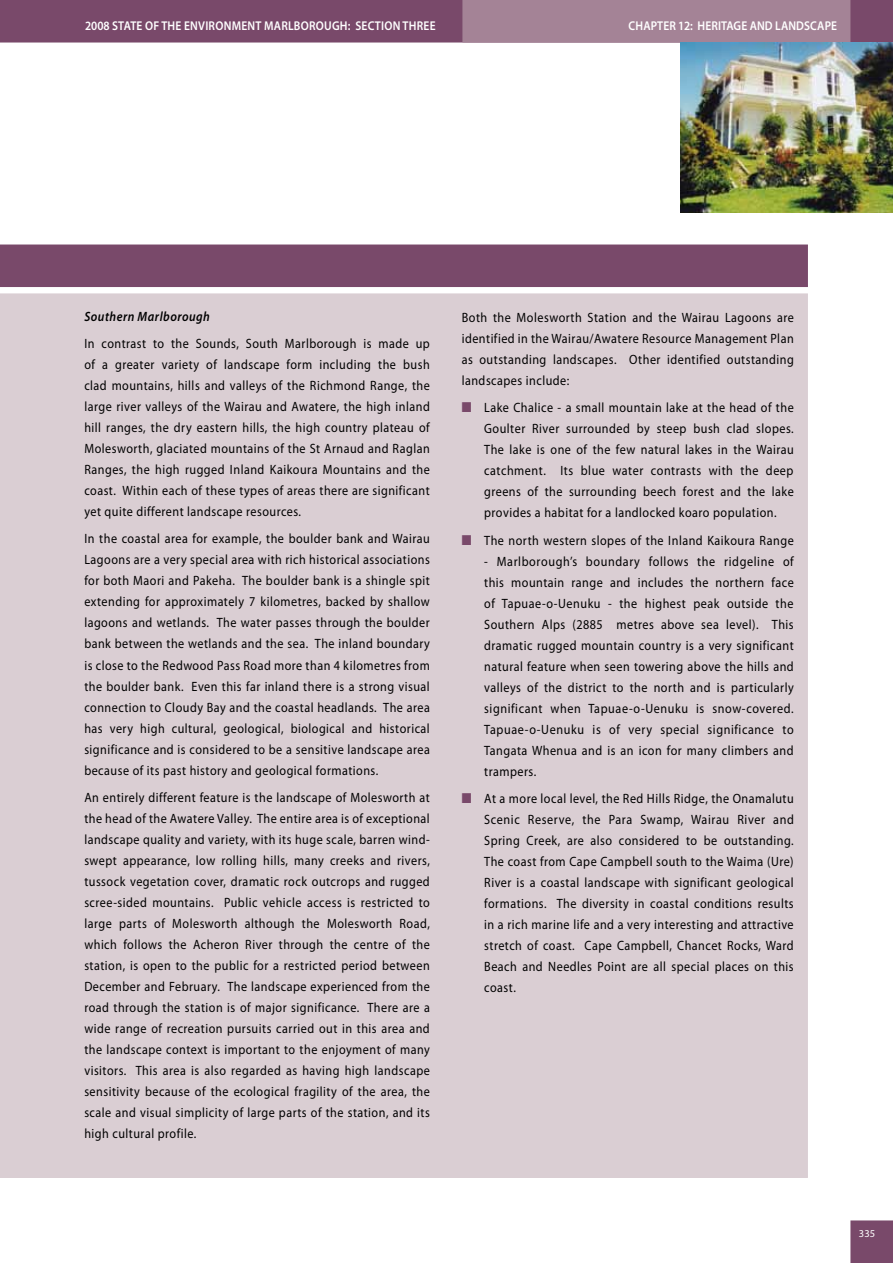
<style>
.page{position:relative;width:893px;height:1263px;background:#fff}
.page>*{position:absolute;margin:0;border:0;box-sizing:border-box;transform-origin:0 0}
.t1{font:13.5px/21px "Myriad Pro";letter-spacing:.04em;color:#000;text-align:justify;scale:.9 1}
.t2{font:italic 600 13.5px "Myriad Pro";letter-spacing:.04em;color:#000;scale:.9 1}
.t3{font:600 12.75px "Myriad Pro";letter-spacing:.02em;color:#fff;scale:.9 1}
.t4{font:10.5px "Myriad Pro";color:#fff}
.s1{color:#79496a}
</style>
<div class="page">
<svg style="left:0;top:0;width:893px;height:43px;background:#8c637e"></svg>
<div style="left:850px;top:1220px;width:43px;height:43px;background:#79496a"></div>
<img style="left:680px;top:43px;width:213px;height:170px">
<div style="left:1px;top:294px;width:806px;height:883px;background:#daced3"></div>
<div style="left:1px;top:245px;width:806px;height:41px;background:#79496a"></div>
<div style="left:0;top:244px;width:808px;height:43px;border:2px solid #79496a"></div>
<p class="t3" style="left:85px;top:18px;width:391px">2008 STATE OF THE ENVIRONMENT MARLBOROUGH: SECTION THREE</p>
<p class="t3" style="left:629px;top:18px;width:233px">CHAPTER 12: HERITAGE AND LANDSCAPE</p>
<p class="t2" style="left:84px;top:307px;width:141px">Southern Marlborough</p>
<p class="t1" style="left:84px;top:333px;width:385px">In contrast to the Sounds, South Marlborough is made up of a greater variety of landscape form including the bush clad mountains, hills and valleys of the Richmond Range, the large river valleys of the Wairau and Awatere, the high inland hill ranges, the dry eastern hills, the high country plateau of Molesworth, glaciated mountains of the St Arnaud and Raglan Ranges, the high rugged Inland Kaikoura Mountains and the coast. Within each of these types of areas there are significant yet quite different landscape resources.</p>
<p class="t1" style="left:84px;top:528px;width:385px">In the coastal area for example, the boulder bank and Wairau Lagoons are a very special area with rich historical associations for both Maori and Pakeha. The boulder bank is a shingle spit extending for approximately 7 kilometres, backed by shallow lagoons and wetlands. The water passes through the boulder bank between the wetlands and the sea. The inland boundary is close to the Redwood Pass Road more than 4 kilometres from the boulder bank. Even this far inland there is a strong visual connection to Cloudy Bay and the coastal headlands. The area has very high cultural, geological, biological and historical significance and is considered to be a sensitive landscape area because of its past history and geological formations.</p>
<p class="t1" style="left:84px;top:787px;width:385px">An entirely different feature is the landscape of Molesworth at the head of the Awatere Valley. The entire area is of exceptional landscape quality and variety, with its huge scale, barren wind&shy;swept appearance, low rolling hills, many creeks and rivers, tussock vegetation cover, dramatic rock outcrops and rugged scree-sided mountains. Public vehicle access is restricted to large parts of Molesworth although the Molesworth Road, which follows the Acheron River through the centre of the station, is open to the public for a restricted period between December and February. The landscape experienced from the road through the station is of major significance. There are a wide range of recreation pursuits carried out in this area and the landscape context is important to the enjoyment of many visitors. This area is also regarded as having high landscape sensitivity because of the ecological fragility of the area, the scale and visual simplicity of large parts of the station, and its high cultural profile.</p>
<p class="t1" style="left:462px;top:307px;width:370px">Both the Molesworth Station and the Wairau Lagoons are identified in the Wairau/Awatere Resource Management Plan as outstanding landscapes. Other identified outstanding landscapes include:</p>
<p class="t1" style="left:484px;top:397px;width:345px;text-indent:-22px"><span class="s1">■</span> Lake Chalice - a small mountain lake at the head of the Goulter River surrounded by steep bush clad slopes.<br>The lake is one of the few natural lakes in the Wairau catchment. Its blue water contrasts with the deep greens of the surrounding beech forest and the lake provides a habitat for a landlocked koaro population.</p>
<p class="t1" style="left:462px;top:529px;width:370px"><span class="s1">■</span> The north western slopes of the Inland Kaikoura Range</p>
<p class="t1" style="left:484px;top:550px;width:345px">- Marlborough’s boundary follows the ridgeline of this mountain range and includes the northern face of Tapuae-o-Uenuku - the highest peak outside the Southern Alps (2885 metres above sea level). This dramatic rugged mountain country is a very significant natural feature when seen towering above the hills and valleys of the district to the north and is particularly significant when Tapuae-o-Uenuku is snow-covered.<br>Tapuae-o-Uenuku is of very special significance to Tangata Whenua and is an icon for many climbers and trampers.</p>
<p class="t1" style="left:484px;top:788px;width:346px;text-indent:-22px"><span class="s1">■</span> At a more local level, the Red Hills Ridge, the Onamalutu Scenic Reserve, the Para Swamp, Wairau River and Spring Creek, are also considered to be outstanding.<br>The coast from Cape Campbell south to the Waima (Ure)<br>River is a coastal landscape with significant geological formations. The diversity in coastal conditions results in a rich marine life and a very interesting and attractive stretch of coast. Cape Campbell, Chancet Rocks, Ward Beach and Needles Point are all special places on this coast.</p>
<p class="t4" style="left:859px;top:1227px;width:18px">335</p>
</div>
